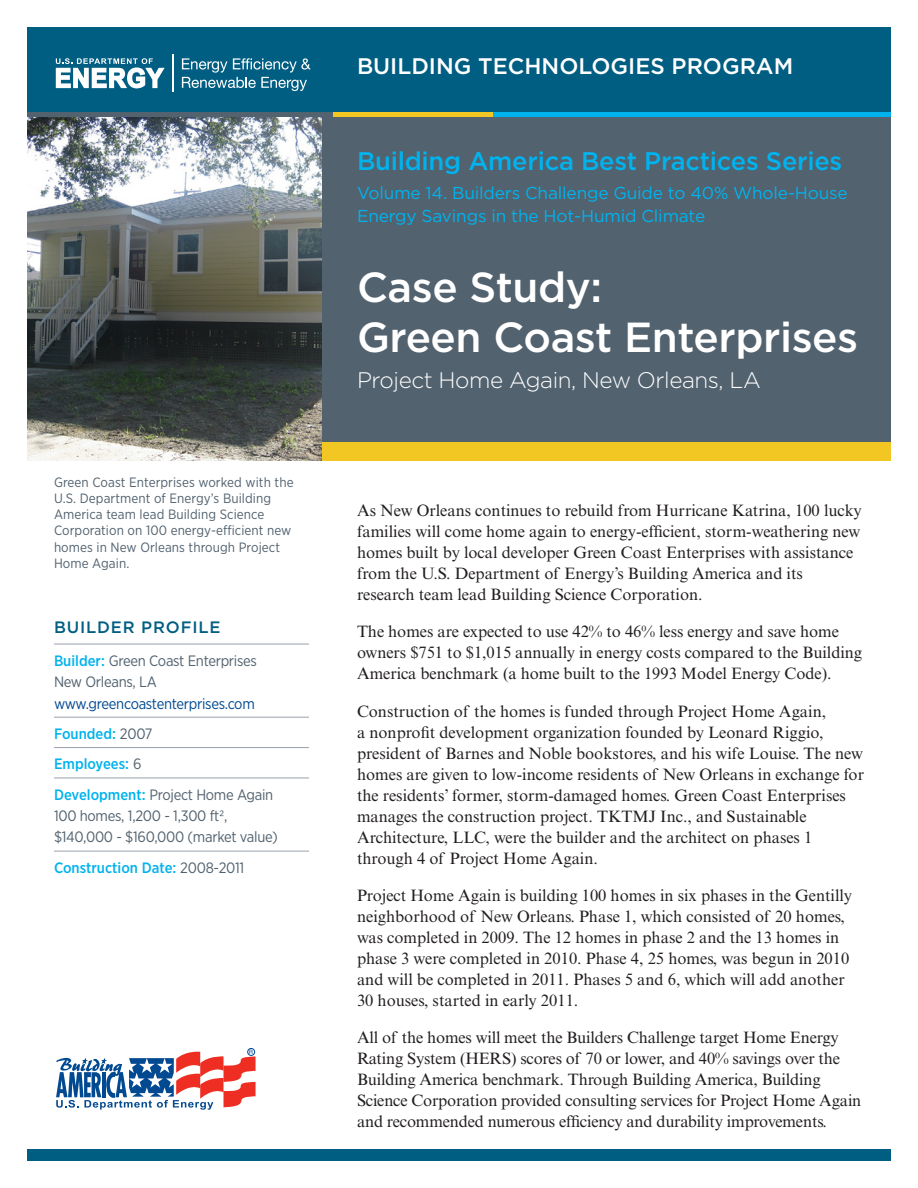
<style>
.page{position:relative;width:918px;height:1188px;background:#fff}
.page>*{position:absolute;margin:0;border:0;box-sizing:border-box;transform-origin:0 0}
.t1{font:500 42px/50.4px "Gotham";letter-spacing:-.01em;color:#fff}
.t2{font:500 25.5px "Gotham";letter-spacing:-.01em;color:#00b3ee}
.t3{font:300 22.5px "Gotham";letter-spacing:-.02em;color:#fff}
.t4{font:500 22.5px "Gotham";color:#fff}
.t5{font:17.25px/22.5px "Gotham";letter-spacing:-.01em;color:#00b3ee}
.BODY{font:16.5px/21px "Times New Roman MT Std";color:#231f20}
.SIDEBAR_HEADER{font:500 16.5px "Gotham";letter-spacing:.05em;color:#005e82}
.SIDEBAR_TEXT_Bold_Lt{font:15px/21.3px "Gotham Narrow";letter-spacing:-.02em;color:#52626f}
.SIDEBAR_TEXT_Bold_Lt-2{font:500 15px "Gotham Narrow";color:#00b3ee}
.t6{font:13.5px/16.2px "Gotham Narrow";letter-spacing:.005em;color:#52626f}
.t7{font:6px "Helvetica";color:#014990}
.s1{font-weight:500;color:#00b3ee}
.s2{color:#014990}
.s3{font-weight:400;color:#52626f}
</style>
<div class="page">
<img style="left:27px;top:117px;width:295px;height:343px">
<div style="left:322px;top:115px;width:569px;height:327px;background:#52626f"></div>
<div style="left:322px;top:442px;width:569px;height:18px;background:#f3c723"></div>
<div style="left:27px;top:1149px;width:864px;height:12px;background:#005e82"></div>
<div style="left:27px;top:27px;width:864px;height:85px;background:#005e82"></div>
<svg style="left:56px;top:58px;width:109px;height:30px"></svg>
<hr style="left:173px;top:55px;width:1px;height:37px;background:#fff">
<svg style="left:182px;top:58px;width:129px;height:33px"></svg>
<div style="left:492px;top:112px;width:399px;height:5px;background:#00b3ee"></div>
<div style="left:333px;top:112px;width:160px;height:5px;background:#f3c723"></div>
<div style="left:27px;top:112px;width:306px;height:5px;background:#52626f"></div>
<hr style="left:54px;top:644px;width:255px;height:1px;background:#9aa2ad">
<hr style="left:54px;top:717px;width:255px;height:1px;background:#9aa2ad">
<hr style="left:54px;top:747px;width:255px;height:1px;background:#9aa2ad">
<hr style="left:54px;top:778px;width:255px;height:1px;background:#9aa2ad">
<hr style="left:54px;top:851px;width:255px;height:1px;background:#9aa2ad">
<svg style="left:56px;top:1051px;width:200px;height:59px"></svg>
<div style="left:247px;top:1048px;width:8px;height:8px;border:1px solid #014990;border-radius:50%"></div>
<p class="t6" style="left:54px;top:474px;width:241px">Green Coast Enterprises worked with the U.S. Department of Energy’s Building America team lead Building Science Corporation on 100 energy-efficient new homes in New Orleans through Project Home Again.</p>
<p class="SIDEBAR_HEADER" style="left:54px;top:618px;width:168px">BUILDER PROFILE</p>
<p class="SIDEBAR_TEXT_Bold_Lt" style="left:54px;top:650px;width:205px"><span class="s1">Builder:</span> Green Coast Enterprises<br>New Orleans, LA <span class="s2">www.greencoastenterprises.com</span></p>
<p class="SIDEBAR_TEXT_Bold_Lt-2" style="left:54px;top:724px;width:100px">Founded: <span class="s3">2007</span></p>
<p class="SIDEBAR_TEXT_Bold_Lt-2" style="left:54px;top:755px;width:89px">Employees: <span class="s3">6</span></p>
<p class="SIDEBAR_TEXT_Bold_Lt" style="left:54px;top:784px;width:225px"><span class="s1">Development:</span> Project Home Again<br>100 homes, 1,200 - 1,300 ft2, $140,000 - $160,000 (market value)</p>
<p class="SIDEBAR_TEXT_Bold_Lt-2" style="left:54px;top:858px;width:192px">Construction Date: <span class="s3">2008-2011</span></p>
<p class="t7" style="left:249px;top:1047px;width:6px">R</p>
<p class="t4" style="left:357px;top:54px;width:438px">BUILDING TECHNOLOGIES PROGRAM</p>
<p class="t2" style="left:357px;top:146px;width:487px">Building America Best Practices Series</p>
<p class="t5" style="left:357px;top:181px;width:492px">Volume 14. Builders Challenge Guide to 40% Whole-House<br>Energy Savings in the Hot-Humid Climate</p>
<p class="t1" style="left:357px;top:261px;width:503px">Case Study:<br>Green Coast Enterprises</p>
<p class="t3" style="left:357px;top:368px;width:405px">Project Home Again, New Orleans, LA</p>
<p class="BODY" style="left:357px;top:500px;width:506px">As New Orleans continues to rebuild from Hurricane Katrina, 100 lucky families will come home again to energy-efficient, storm-weathering new homes built by local developer Green Coast Enterprises with assistance from the U.S. Department of Energy’s Building America and its research team lead Building Science Corporation.</p>
<p class="BODY" style="left:357px;top:621px;width:507px">The homes are expected to use 42% to 46% less energy and save home owners $751 to $1,015 annually in energy costs compared to the Building<br>America benchmark (a home built to the 1993 Model Energy Code).</p>
<p class="BODY" style="left:357px;top:701px;width:509px">Construction of the homes is funded through Project Home Again,<br>a nonprofit development organization founded by Leonard Riggio, president of Barnes and Noble bookstores, and his wife Louise. The new homes are given to low-income residents of New Orleans in exchange for the residents’ former, storm-damaged homes. Green Coast Enterprises manages the construction project. TKTMJ Inc., and Sustainable Architecture, LLC, were the builder and the architect on phases 1 through 4 of Project Home Again.</p>
<p class="BODY" style="left:357px;top:885px;width:496px">Project Home Again is building 100 homes in six phases in the Gentilly neighborhood of New Orleans. Phase 1, which consisted of 20 homes, was completed in 2009. The 12 homes in phase 2 and the 13 homes in phase 3 were completed in 2010. Phase 4, 25 homes, was begun in 2010 and will be completed in 2011. Phases 5 and 6, which will add another 30 houses, started in early 2011.</p>
<p class="BODY" style="left:357px;top:1027px;width:506px">All of the homes will meet the Builders Challenge target Home Energy Rating System (HERS) scores of 70 or lower, and 40% savings over the Building America benchmark. Through Building America, Building Science Corporation provided consulting services for Project Home Again and recommended numerous efficiency and durability improvements.</p>
</div>
